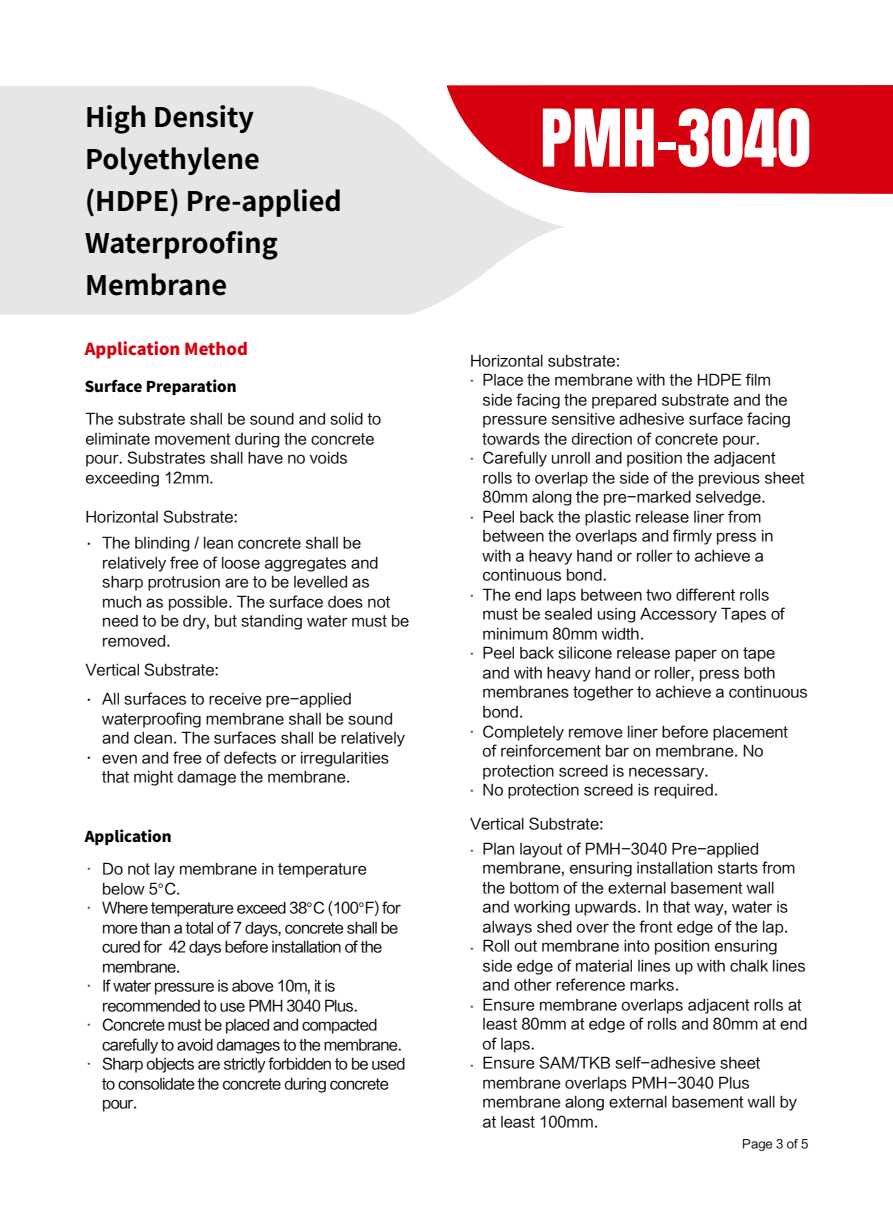
<style>
.page{position:relative;width:893px;height:1212px;background:#fff}
.page>*{position:absolute;margin:0;border:0;box-sizing:border-box;transform-origin:0 0}
.t1{font:67.5px "Anton";color:#fff}
.t2{font:700 27px/42px "Source Han Sans CN";color:#000}
.t3{font:800 16.5px "Source Han Sans CN";color:#d7000f}
.t4{font:15px/19.5px "FZLTHJW GB1 0";color:#000}
.t5{font:15px "FZLTHJW GB1 0";letter-spacing:-.04em;color:#000}
.t6{font:800 15px "Source Han Sans CN";color:#000}
.t7{font:15px "FZLTHJW GB1 0";color:#4c4948}
.t8{font:12px "FZLTHJW GB1 0";color:#000}
.s1{color:#4c4948}
</style>
<div class="page">
<div style="left:446px;top:85px;width:447px;height:109px;background:#d7000f"></div>
<svg style="left:0;top:86px;width:566px;height:229px;background:#e8dadb"></svg>
<h2 class="t2" style="left:85px;top:97px;width:258px">High Density<br>Polyethylene (HDPE) Pre-applied<br>Waterproofing<br>Membrane</h2>
<h1 class="t1" style="left:540px;top:104px;width:272px">PMH-3040</h1>
<p class="t3" style="left:85px;top:340px;width:165px">Application Method</p>
<p class="t6" style="left:85px;top:378px;width:153px">Surface Preparation</p>
<p class="t4" style="left:85px;top:409px;width:297px">The substrate shall be sound and solid to eliminate movement during the concrete pour. Substrates shall have no voids exceeding 12mm.</p>
<p class="t4" style="left:85px;top:507px;width:154px">Horizontal Substrate:</p>
<p class="t4" style="left:102px;top:534px;width:309px;text-indent:-21px">· The blinding / lean concrete shall be relatively free of loose aggregates and sharp protrusion are to be levelled as much as possible. The surface does not need to be dry, but standing water must be removed.</p>
<p class="t4" style="left:85px;top:660px;width:135px">Vertical Substrate:</p>
<p class="t4" style="left:82px;top:690px;width:272px">· All surfaces to receive pre-applied</p>
<p class="t4" style="left:102px;top:709px;width:292px">waterproofing membrane shall be sound</p>
<p class="t4" style="left:102px;top:729px;width:304px">and clean. The surfaces shall be relatively</p>
<p class="t4" style="left:82px;top:748px;width:309px">· even and free of defects or irregularities</p>
<p class="t4" style="left:102px;top:768px;width:250px">that might damage the membrane.</p>
<p class="t6" style="left:85px;top:828px;width:88px">Application</p>
<p class="t4" style="left:82px;top:860px;width:287px"><span class="s1">·</span> Do not lay membrane in temperature</p>
<p class="t4" style="left:102px;top:879px;width:80px">below 5°C.</p>
<p class="t5" style="left:82px;top:900px;width:321px"><span class="s1">·</span> Where temperature exceed 38°C (100°F) for</p>
<p class="t5" style="left:102px;top:919px;width:298px">more than a total of 7 days, concrete shall be</p>
<p class="t5" style="left:102px;top:939px;width:281px">cured for 42 days before installation of the</p>
<p class="t5" style="left:102px;top:958px;width:80px">membrane.</p>
<p class="t5" style="left:82px;top:978px;width:256px"><span class="s1">·</span> If water pressure is above 10m, it is</p>
<p class="t5" style="left:102px;top:997px;width:257px">recommended to use PMH 3040 Plus.</p>
<p class="t5" style="left:82px;top:1017px;width:297px"><span class="s1">·</span> Concrete must be placed and compacted</p>
<p class="t5" style="left:102px;top:1036px;width:301px">carefully to avoid damages to the membrane.</p>
<p class="t5" style="left:82px;top:1056px;width:325px"><span class="s1">·</span> Sharp objects are strictly forbidden to be used</p>
<p class="t5" style="left:102px;top:1075px;width:288px">to consolidate the concrete during concrete</p>
<p class="t4" style="left:102px;top:1094px;width:37px">pour.</p>
<p class="t4" style="left:470px;top:351px;width:152px">Horizontal substrate:</p>
<p class="t4" style="left:465px;top:371px;width:308px"><span class="s1">·</span> Place the membrane with the HDPE film</p>
<p class="t4" style="left:483px;top:390px;width:307px">side facing the prepared substrate and the</p>
<p class="t4" style="left:483px;top:410px;width:310px">pressure sensitive adhesive surface facing</p>
<p class="t4" style="left:483px;top:429px;width:279px">towards the direction of concrete pour.</p>
<p class="t4" style="left:465px;top:449px;width:312px"><span class="s1">·</span> Carefully unroll and position the adjacent</p>
<p class="t4" style="left:483px;top:468px;width:323px">rolls to overlap the side of the previous sheet</p>
<p class="t4" style="left:483px;top:488px;width:285px">80mm along the pre-marked selvedge.</p>
<p class="t4" style="left:465px;top:507px;width:298px"><span class="s1">·</span> Peel back the plastic release liner from</p>
<p class="t4" style="left:483px;top:527px;width:292px">between the overlaps and firmly press in</p>
<p class="t4" style="left:483px;top:546px;width:283px">with a heavy hand or roller to achieve a</p>
<p class="t4" style="left:483px;top:566px;width:126px">continuous bond.</p>
<p class="t4" style="left:465px;top:585px;width:307px"><span class="s1">·</span> The end laps between two different rolls</p>
<p class="t4" style="left:483px;top:605px;width:304px">must be sealed using Accessory Tapes of</p>
<p class="t4" style="left:483px;top:624px;width:163px">minimum 80mm width.</p>
<p class="t4" style="left:465px;top:644px;width:312px"><span class="s1">·</span> Peel back silicone release paper on tape</p>
<p class="t4" style="left:483px;top:663px;width:295px">and with heavy hand or roller, press both</p>
<p class="t4" style="left:483px;top:683px;width:327px">membranes together to achieve a continuous</p>
<p class="t4" style="left:483px;top:702px;width:43px">bond.</p>
<p class="t4" style="left:465px;top:722px;width:325px"><span class="s1">·</span> Completely remove liner before placement</p>
<p class="t4" style="left:483px;top:741px;width:282px">of reinforcement bar on membrane. No</p>
<p class="t4" style="left:483px;top:761px;width:228px">protection screed is necessary.</p>
<p class="t4" style="left:465px;top:780px;width:255px"><span class="s1">·</span> No protection screed is required.</p>
<p class="t4" style="left:470px;top:814px;width:135px">Vertical Substrate:</p>
<p class="t7" style="left:465px;top:843px;width:16px">·</p>
<p class="t7" style="left:465px;top:940px;width:16px">·</p>
<p class="t7" style="left:465px;top:999px;width:16px">·</p>
<p class="t7" style="left:465px;top:1057px;width:16px">·</p>
<p class="t4" style="left:483px;top:839px;width:326px">Plan layout of PMH-3040 Pre-applied membrane, ensuring installation starts from the bottom of the external basement wall<br>and working upwards. In that way, water is always shed over the front edge of the lap.<br>Roll out membrane into position ensuring side edge of material lines up with chalk lines and other reference marks.<br>Ensure membrane overlaps adjacent rolls at least 80mm at edge of rolls and 80mm at end of laps.<br>Ensure SAM/TKB self-adhesive sheet membrane overlaps PMH-3040 Plus membrane along external basement wall by at least 100mm.</p>
<p class="t8" style="left:742px;top:1137px;width:68px">Page 3 of 5</p>
</div>
